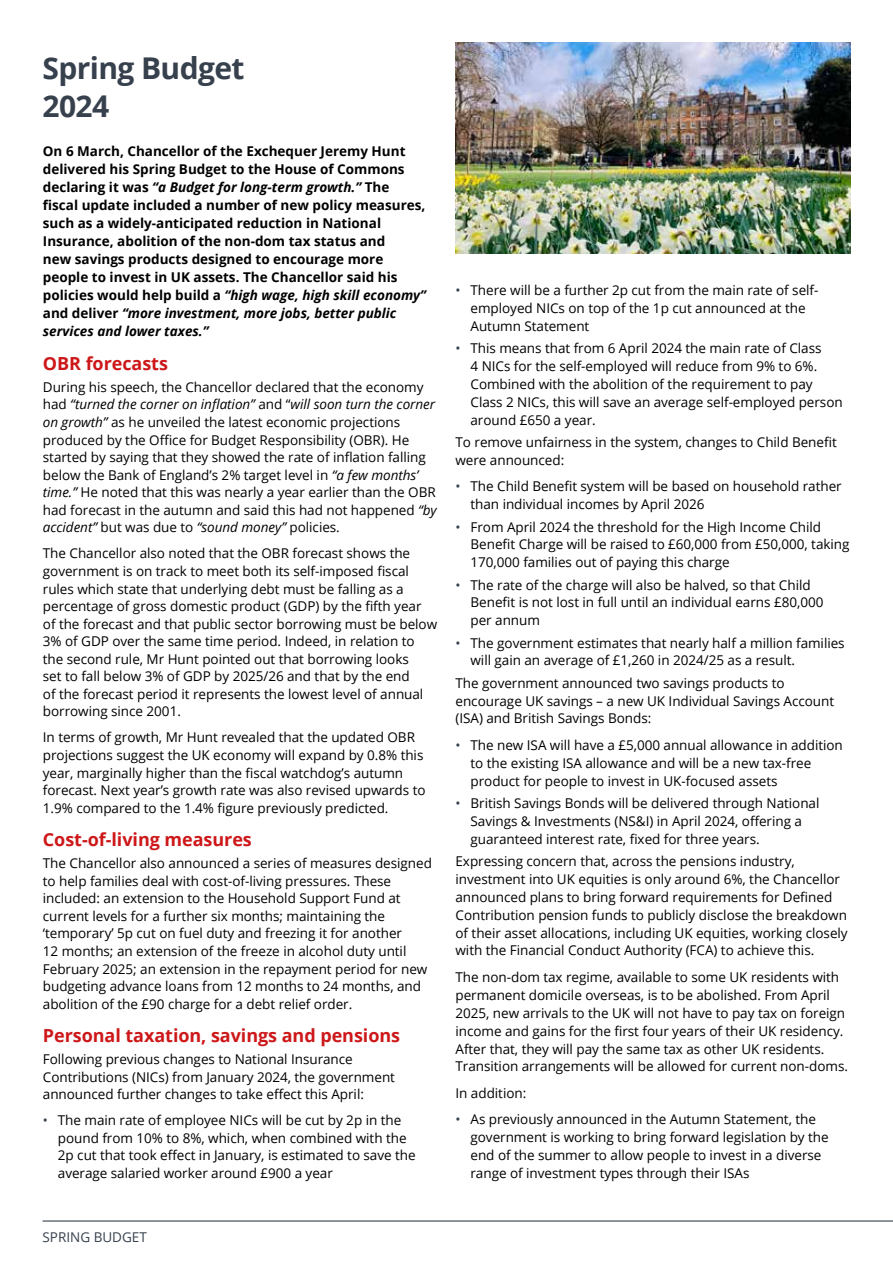
<style>
.page{position:relative;width:893px;height:1263px;background:#fff}
.page>*{position:absolute;margin:0;border:0;box-sizing:border-box;transform-origin:0 0}
.t1{font:700 30px/38px "Open Sans";letter-spacing:-.02em;color:#37414e}
.t2{font:700 18px "Open Sans";letter-spacing:-.005em;color:#cd1719}
.t3{font:13.5px/17.5px "Open Sans";letter-spacing:-.005em;color:#000}
.t4{font:700 13.5px/18px "Open Sans";color:#000}
.t5{font:13.5px "Open Sans";color:#37414e}
.s1{font-style:italic}
.s2{color:#37414e}
</style>
<div class="page">
<hr style="left:43px;top:1220px;width:850px;height:1px;background:#37414e">
<img style="left:455px;top:43px;width:395px;height:211px">
<h1 class="t1" style="left:43px;top:48px;width:204px">Spring Budget<br>2024</h1>
<p class="t4" style="left:43px;top:142px;width:385px">On 6 March, Chancellor of the Exchequer Jeremy Hunt delivered his Spring Budget to the House of Commons declaring it was <span class="s1">“a Budget for long-term growth.”</span> The fiscal update included a number of new policy measures, such as a widely-anticipated reduction in National Insurance, abolition of the non-dom tax status and<br>new savings products designed to encourage more people to invest in UK assets. The Chancellor said his policies would help build a <span class="s1">“high wage, high skill economy” </span>and deliver <span class="s1">“more investment, more jobs, better public services and lower taxes.”</span></p>
<h2 class="t2" style="left:43px;top:351px;width:127px">OBR forecasts</h2>
<p class="t3" style="left:43px;top:378px;width:395px">During his speech, the Chancellor declared that the economy had <span class="s1">“turned the corner on inflation”</span> and “<span class="s1">will soon turn the corner on growth”</span> as he unveiled the latest economic projections produced by the Office for Budget Responsibility (OBR). He started by saying that they showed the rate of inflation falling below the Bank of England’s 2% target level in <span class="s1">“a few months’ time.”</span> He noted that this was nearly a year earlier than the OBR had forecast in the autumn and said this had not happened <span class="s1">“by accident”</span> but was due to <span class="s1">“sound money”</span> policies.</p>
<p class="t3" style="left:43px;top:544px;width:396px">The Chancellor also noted that the OBR forecast shows the government is on track to meet both its self-imposed fiscal rules which state that underlying debt must be falling as a percentage of gross domestic product (GDP) by the fifth year of the forecast and that public sector borrowing must be below 3% of GDP over the same time period. Indeed, in relation to the second rule, Mr Hunt pointed out that borrowing looks<br>set to fall below 3% of GDP by 2025/26 and that by the end<br>of the forecast period it represents the lowest level of annual borrowing since 2001.</p>
<p class="t3" style="left:43px;top:728px;width:384px">In terms of growth, Mr Hunt revealed that the updated OBR projections suggest the UK economy will expand by 0.8% this year, marginally higher than the fiscal watchdog’s autumn forecast. Next year’s growth rate was also revised upwards to 1.9% compared to the 1.4% figure previously predicted.</p>
<h2 class="t2" style="left:43px;top:827px;width:210px">Cost-of-living measures</h2>
<p class="t3" style="left:43px;top:854px;width:391px">The Chancellor also announced a series of measures designed to help families deal with cost-of-living pressures. These included: an extension to the Household Support Fund at current levels for a further six months; maintaining the ‘temporary’ 5p cut on fuel duty and freezing it for another<br>12 months; an extension of the freeze in alcohol duty until February 2025; an extension in the repayment period for new budgeting advance loans from 12 months to 24 months, and abolition of the £90 charge for a debt relief order.</p>
<h2 class="t2" style="left:43px;top:1023px;width:359px">Personal taxation, savings and pensions</h2>
<p class="t3" style="left:43px;top:1050px;width:354px">Following previous changes to National Insurance<br>Contributions (NICs) from January 2024, the government announced further changes to take effect this April:</p>
<p class="t3" style="left:58px;top:1111px;width:359px;text-indent:-15px"><span class="s2">•</span> The main rate of employee NICs will be cut by 2p in the pound from 10% to 8%, which, when combined with the 2p cut that took effect in January, is estimated to save the average salaried worker around £900 a year</p>
<p class="t3" style="left:470px;top:281px;width:349px;text-indent:-15px"><span class="s2">•</span> There will be a further 2p cut from the main rate of self&shy;employed NICs on top of the 1p cut announced at the<br>Autumn Statement</p>
<p class="t3" style="left:470px;top:339px;width:374px;text-indent:-15px"><span class="s2">•</span> This means that from 6 April 2024 the main rate of Class<br>4 NICs for the self-employed will reduce from 9% to 6%.<br>Combined with the abolition of the requirement to pay Class 2 NICs, this will save an average self-employed person around £650 a year.</p>
<p class="t3" style="left:455px;top:433px;width:383px">To remove unfairness in the system, changes to Child Benefit were announced:</p>
<p class="t3" style="left:470px;top:477px;width:373px;text-indent:-15px"><span class="s2">•</span> The Child Benefit system will be based on household rather than individual incomes by April 2026</p>
<p class="t3" style="left:470px;top:517px;width:381px;text-indent:-15px"><span class="s2">•</span> From April 2024 the threshold for the High Income Child<br>Benefit Charge will be raised to £60,000 from £50,000, taking<br>170,000 families out of paying this charge</p>
<p class="t3" style="left:470px;top:575px;width:354px;text-indent:-15px"><span class="s2">•</span> The rate of the charge will also be halved, so that Child<br>Benefit is not lost in full until an individual earns £80,000 per annum</p>
<p class="t3" style="left:470px;top:633px;width:376px;text-indent:-15px"><span class="s2">•</span> The government estimates that nearly half a million families will gain an average of £1,260 in 2024/25 as a result.</p>
<p class="t3" style="left:455px;top:673px;width:380px">The government announced two savings products to encourage UK savings – a new UK Individual Savings Account (ISA) and British Savings Bonds:</p>
<p class="t3" style="left:470px;top:736px;width:374px;text-indent:-15px"><span class="s2">•</span> The new ISA will have a £5,000 annual allowance in addition to the existing ISA allowance and will be a new tax-free product for people to invest in UK-focused assets</p>
<p class="t3" style="left:470px;top:794px;width:350px;text-indent:-15px"><span class="s2">•</span> British Savings Bonds will be delivered through National<br>Savings &amp; Investments (NS&amp;I) in April 2024, offering a guaranteed interest rate, fixed for three years.</p>
<p class="t3" style="left:455px;top:852px;width:394px">Expressing concern that, across the pensions industry, investment into UK equities is only around 6%, the Chancellor announced plans to bring forward requirements for Defined Contribution pension funds to publicly disclose the breakdown of their asset allocations, including UK equities, working closely with the Financial Conduct Authority (FCA) to achieve this.</p>
<p class="t3" style="left:455px;top:968px;width:394px">The non-dom tax regime, available to some UK residents with permanent domicile overseas, is to be abolished. From April 2025, new arrivals to the UK will not have to pay tax on foreign income and gains for the first four years of their UK residency.<br>After that, they will pay the same tax as other UK residents.<br>Transition arrangements will be allowed for current non-doms.</p>
<p class="t3" style="left:455px;top:1084px;width:72px">In addition:</p>
<p class="t3" style="left:470px;top:1110px;width:360px;text-indent:-15px"><span class="s2">•</span> As previously announced in the Autumn Statement, the government is working to bring forward legislation by the end of the summer to allow people to invest in a diverse range of investment types through their ISAs</p>
<p class="t5" style="left:43px;top:1227px;width:106px">SPRING BUDGET</p>
</div>
